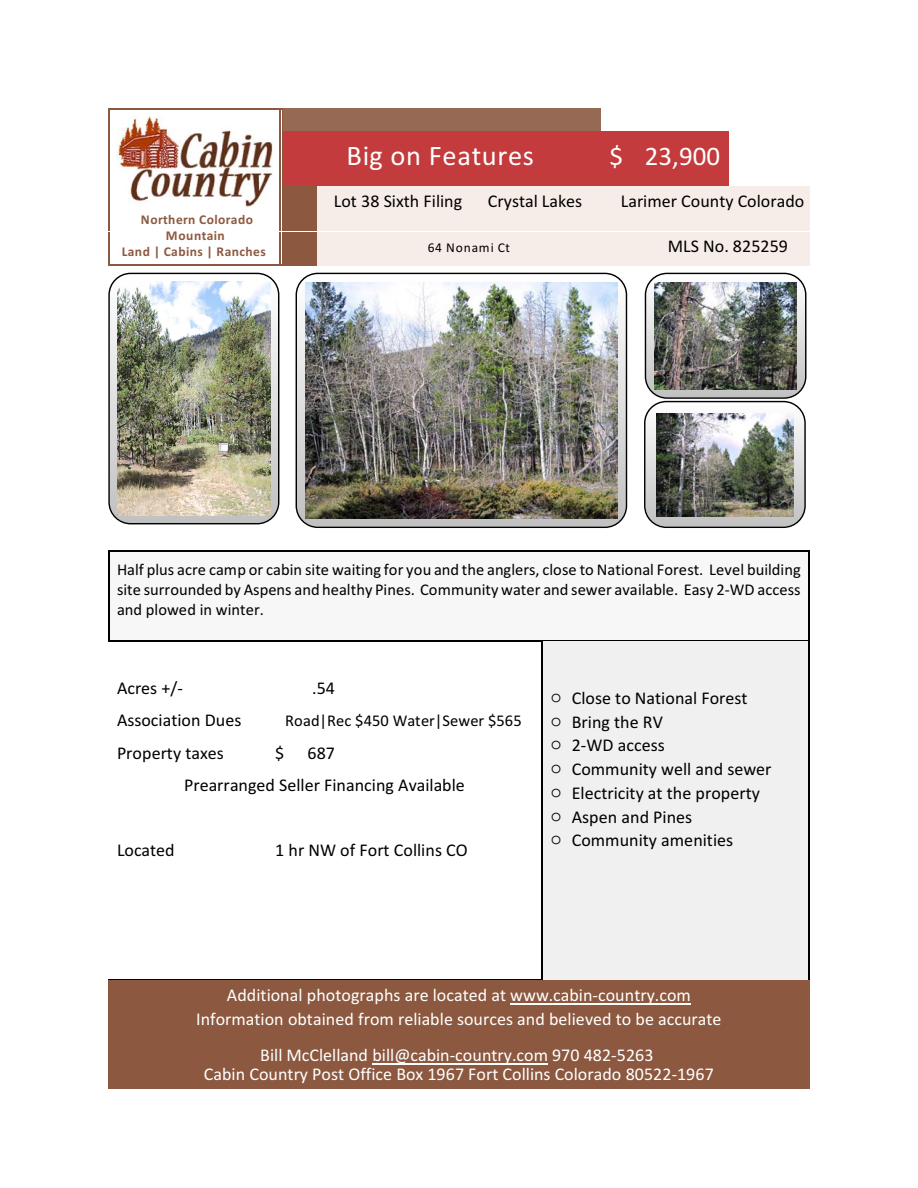
<style>
.page{position:relative;width:918px;height:1188px;background:#fff}
.page>*{position:absolute;margin:0;border:0;box-sizing:border-box;transform-origin:0 0}
.t1{font:28.5px "Calibri";letter-spacing:.025em;color:#fff}
.t2{font:27px "Calibri";color:#fff}
.t3{font:18px/23.7px "Calibri";color:#000}
.t4{font:18px/23.7px "Calibri";color:#fff;text-align:center}
.t5{font:16.5px/20.1px "Calibri";color:#000;text-align:justify}
.t6{font:700 13.5px/15.9px "Calibri";letter-spacing:.035em;color:#8c5940;text-align:center}
.t7{font:13.5px "Calibri";letter-spacing:.06em;color:#000}
</style>
<div class="page">
<hr style="left:108px;top:108px;width:175px;height:1px;background:#8c5940">
<div style="left:284px;top:108px;width:317px;height:23px;background:#966954"></div>
<svg style="left:108px;top:109px;width:1px;height:46px"></svg>
<svg style="left:279px;top:109px;width:4px;height:46px"></svg>
<div style="left:284px;top:131px;width:317px;height:24px;background:#c43b3d"></div>
<div style="left:601px;top:131px;width:128px;height:24px;background:#c43b3d"></div>
<hr style="left:108px;top:155px;width:1px;height:31px;background:#8c5940">
<hr style="left:279px;top:155px;width:1px;height:31px;background:#8c5940">
<hr style="left:282px;top:155px;width:1px;height:31px;background:#8c5940">
<div style="left:284px;top:155px;width:317px;height:31px;background:#c43b3d"></div>
<div style="left:601px;top:155px;width:128px;height:31px;background:#c43b3d"></div>
<hr style="left:108px;top:186px;width:1px;height:45px;background:#8c5940">
<hr style="left:279px;top:186px;width:1px;height:45px;background:#8c5940">
<hr style="left:282px;top:186px;width:1px;height:45px;background:#8c5940">
<div style="left:284px;top:186px;width:33px;height:45px;background:#8c5940"></div>
<div style="left:317px;top:186px;width:162px;height:45px;background:#f7ede8"></div>
<div style="left:479px;top:186px;width:122px;height:45px;background:#f7ede8"></div>
<div style="left:601px;top:186px;width:20px;height:45px;background:#f7ede8"></div>
<div style="left:621px;top:186px;width:108px;height:45px;background:#f7ede8"></div>
<div style="left:729px;top:186px;width:81px;height:45px;background:#f7ede8"></div>
<hr style="left:108px;top:232px;width:1px;height:34px;background:#8c5940">
<hr style="left:279px;top:232px;width:1px;height:34px;background:#8c5940">
<hr style="left:108px;top:264px;width:175px;height:1px;background:#8c5940">
<hr style="left:282px;top:232px;width:1px;height:34px;background:#8c5940">
<div style="left:284px;top:232px;width:33px;height:34px;background:#8c5940"></div>
<div style="left:317px;top:232px;width:162px;height:34px;background:#f7ede8"></div>
<div style="left:479px;top:232px;width:142px;height:34px;background:#f7ede8"></div>
<div style="left:621px;top:232px;width:108px;height:34px;background:#f7ede8"></div>
<div style="left:729px;top:232px;width:81px;height:34px;background:#f7ede8"></div>
<div style="left:108px;top:551px;width:702px;height:90px;background:#f7f7f7"></div>
<hr style="left:108px;top:551px;width:1px;height:90px;background:#000">
<hr style="left:809px;top:551px;width:1px;height:90px;background:#000">
<hr style="left:108px;top:551px;width:702px;height:1px;background:#000">
<hr style="left:108px;top:640px;width:702px;height:1px;background:#000">
<div style="left:541px;top:641px;width:269px;height:33px;background:#f0f0f0"></div>
<hr style="left:541px;top:641px;width:2px;height:33px;background:#000">
<hr style="left:809px;top:641px;width:1px;height:33px;background:#000">
<div style="left:541px;top:674px;width:269px;height:32px;background:#f0f0f0"></div>
<hr style="left:541px;top:674px;width:2px;height:32px;background:#000">
<hr style="left:809px;top:674px;width:1px;height:32px;background:#000">
<div style="left:541px;top:706px;width:269px;height:32px;background:#f0f0f0"></div>
<hr style="left:541px;top:706px;width:2px;height:32px;background:#000">
<hr style="left:809px;top:706px;width:1px;height:32px;background:#000">
<div style="left:541px;top:739px;width:269px;height:32px;background:#f0f0f0"></div>
<hr style="left:541px;top:739px;width:2px;height:32px;background:#000">
<hr style="left:809px;top:739px;width:1px;height:32px;background:#000">
<div style="left:541px;top:771px;width:269px;height:32px;background:#f0f0f0"></div>
<hr style="left:541px;top:771px;width:2px;height:32px;background:#000">
<hr style="left:809px;top:771px;width:1px;height:32px;background:#000">
<div style="left:541px;top:803px;width:269px;height:33px;background:#f0f0f0"></div>
<hr style="left:541px;top:803px;width:2px;height:33px;background:#000">
<hr style="left:809px;top:803px;width:1px;height:33px;background:#000">
<div style="left:541px;top:836px;width:269px;height:32px;background:#f0f0f0"></div>
<hr style="left:541px;top:836px;width:2px;height:32px;background:#000">
<hr style="left:809px;top:836px;width:1px;height:32px;background:#000">
<hr style="left:108px;top:979px;width:158px;height:1px;background:#000">
<hr style="left:266px;top:979px;width:275px;height:1px;background:#000">
<div style="left:541px;top:868px;width:269px;height:112px;background:#f0f0f0"></div>
<hr style="left:541px;top:868px;width:2px;height:112px;background:#000">
<hr style="left:809px;top:868px;width:1px;height:112px;background:#000">
<div style="left:108px;top:980px;width:702px;height:109px;background:#8c5940"></div>
<hr style="left:510px;top:1004px;width:181px;height:1px;background:#fff">
<hr style="left:372px;top:1063px;width:176px;height:1px;background:#fff">
<img style="left:117px;top:117px;width:156px;height:90px">
<img style="left:296px;top:273px;width:330px;height:254px;border-radius:22px">
<img style="left:306px;top:283px;width:312px;height:235px">
<div style="left:296px;top:273px;width:331px;height:255px;border:1px solid #000;border-radius:22px"></div>
<img style="left:645px;top:402px;width:160px;height:125px;border-radius:22px">
<img style="left:656px;top:413px;width:138px;height:103px">
<div style="left:644px;top:401px;width:162px;height:127px;border:1px solid #000;border-radius:22px"></div>
<img style="left:645px;top:273px;width:161px;height:125px;border-radius:22px">
<img style="left:655px;top:283px;width:142px;height:106px">
<div style="left:645px;top:273px;width:161px;height:126px;border:1px solid #000;border-radius:22px"></div>
<img style="left:109px;top:273px;width:170px;height:251px;border-radius:22px">
<img style="left:117px;top:282px;width:154px;height:234px">
<div style="left:108px;top:273px;width:171px;height:251px;border:1px solid #000;border-radius:22px"></div>
<p class="t6" style="left:122px;top:213px;width:146px">Northern Colorado<br>Mountain<br>Land | Cabins | Ranches</p>
<h1 class="t1" style="left:347px;top:144px;width:189px">Big on Features</h1>
<h2 class="t2" style="left:610px;top:145px;width:112px">$ 23,900</h2>
<p class="t3" style="left:334px;top:191px;width:130px">Lot 38 Sixth Filing</p>
<p class="t3" style="left:488px;top:191px;width:96px">Crystal Lakes</p>
<p class="t3" style="left:621px;top:191px;width:185px">Larimer County Colorado</p>
<p class="t7" style="left:428px;top:242px;width:84px">64 Nonami Ct</p>
<p class="t3" style="left:668px;top:236px;width:122px">MLS No. 825259</p>
<p class="t5" style="left:117px;top:561px;width:685px">Half plus acre camp or cabin site waiting for you and the anglers, close to National Forest. Level building site surrounded by Aspens and healthy Pines. Community water and sewer available. Easy 2-WD access and plowed in winter.</p>
<p class="t3" style="left:117px;top:678px;width:67px">Acres +/-</p>
<p class="t3" style="left:312px;top:678px;width:24px">.54</p>
<p class="t3" style="left:117px;top:710px;width:126px">Association Dues</p>
<p class="t5" style="left:285px;top:712px;width:238px">Road|Rec $450 Water|Sewer $565</p>
<p class="t3" style="left:117px;top:742px;width:108px">Property taxes</p>
<p class="t3" style="left:275px;top:742px;width:11px">$</p>
<p class="t3" style="left:184px;top:738px;width:282px;line-height:32.4px;text-align:center">687<br>Prearranged Seller Financing Available</p>
<p class="t3" style="left:117px;top:840px;width:59px">Located</p>
<p class="t3" style="left:275px;top:840px;width:194px">1 hr NW of Fort Collins CO</p>
<p class="t3" style="left:572px;top:687px;width:201px">Close to National Forest<br>Bring the RV<br>2-WD access<br>Community well and sewer<br>Electricity at the property<br>Aspen and Pines<br>Community amenities</p>
<p class="t4" style="left:196px;top:985px;width:527px">Additional photographs are located at www.cabin-country.com<br>Information obtained from reliable sources and believed to be accurate</p>
<p class="t4" style="left:204px;top:1046px;width:511px;line-height:19.8px">Bill McClelland bill@cabin-country.com 970 482-5263<br>Cabin Country Post Office Box 1967 Fort Collins Colorado 80522-1967</p>
</div>
